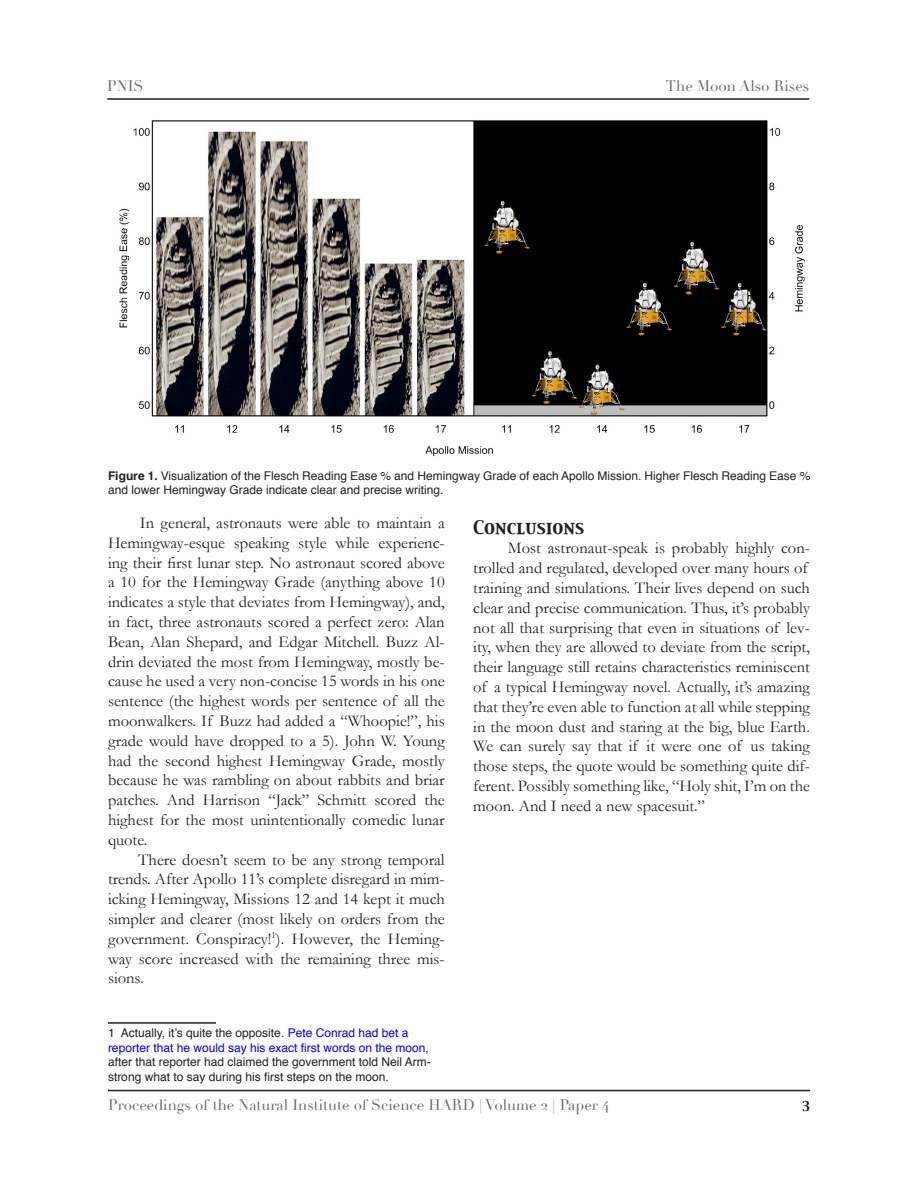
<style>
.page{position:relative;width:918px;height:1188px;background:#fff}
.page>*{position:absolute;margin:0;border:0;box-sizing:border-box;transform-origin:0 0}
.t1{font:16.5px/19.8px "Garamond";color:#231f20;text-align:justify}
.t2{font:16.5px "Capitals";color:#231f20}
.t3{font:15px "Didot";color:#6c6d70}
.t4{font:12px/14.4px "Helvetica";color:#231f20}
.t5{font:12px "Capitals";color:#231f20}
.s1{font-weight:700}
.s2{color:#00f}
</style>
<div class="page">
<hr style="left:108px;top:1022px;width:108px;height:2px;background:#231f20">
<hr style="left:107px;top:98px;width:702px;height:2px;background:#231f20">
<hr style="left:108px;top:1090px;width:702px;height:1px;background:#231f20">
<img style="left:119px;top:120px;width:686px;height:336px">
<p class="t3" style="left:107px;top:77px;width:38px">PNIS</p>
<p class="t3" style="left:666px;top:77px;width:145px">The Moon Also Rises</p>
<p class="t4" style="left:108px;top:468px;width:704px"><span class="s1">Figure 1.</span> Visualization of the Flesch Reading Ease % and Hemingway Grade of each Apollo Mission. Higher Flesch Reading Ease % and lower Hemingway Grade indicate clear and precise writing.</p>
<p class="t1" style="left:108px;top:513px;width:338px;text-indent:32px">In general, astronauts were able to maintain a Hemingway-esque speaking style while experienc&shy;ing their first lunar step. No astronaut scored above a 10 for the Hemingway Grade (anything above 10 indicates a style that deviates from Hemingway), and, in fact, three astronauts scored a perfect zero: Alan Bean, Alan Shepard, and Edgar Mitchell. Buzz Al&shy;drin deviated the most from Hemingway, mostly be&shy;cause he used a very non-concise 15 words in his one sentence (the highest words per sentence of all the moonwalkers. If Buzz had added a “Whoopie!”, his grade would have dropped to a 5). John W. Young had the second highest Hemingway Grade, mostly because he was rambling on about rabbits and briar patches. And Harrison “Jack” Schmitt scored the highest for the most unintentionally comedic lunar quote.</p>
<p class="t1" style="left:108px;top:849px;width:338px;text-indent:30px">There doesn’t seem to be any strong temporal trends. After Apollo 11’s complete disregard in mim&shy;icking Hemingway, Missions 12 and 14 kept it much simpler and clearer (most likely on orders from the government. Conspiracy!<sup>1</sup>). However, the Heming&shy;way score increased with the remaining three mis&shy;sions.</p>
<p class="t4" style="left:108px;top:1026px;width:324px">1 Actually, it’s quite the opposite. <span class="s2">Pete Conrad had bet a reporter that he would say his exact first words on the moon</span>, after that reporter had claimed the government told Neil Arm&shy;strong what to say during his first steps on the moon.</p>
<p class="t2" style="left:473px;top:516px;width:113px">CONCLUSIONS</p>
<p class="t1" style="left:473px;top:538px;width:338px;text-align:left;text-indent:35px">Most astronaut-speak is probably highly con&shy;trolled and regulated, developed over many hours of training and simulations. Their lives depend on such clear and precise communication. Thus, it’s probably not all that surprising that even in situations of lev&shy;ity, when they are allowed to deviate from the script, their language still retains characteristics reminiscent of a typical Hemingway novel. Actually, it’s amazing that they’re even able to function at all while stepping in the moon dust and staring at the big, blue Earth.<br>We can surely say that if it were one of us taking those steps, the quote would be something quite dif&shy;ferent. Possibly something like, “Holy shit, I’m on the moon. And I need a new spacesuit.”</p>
<p class="t3" style="left:108px;top:1096px;width:502px">Proceedings of the Natural Institute of Science HARD | Volume 2 | Paper 4</p>
<p class="t5" style="left:802px;top:1098px;width:10px">3</p>
</div>
